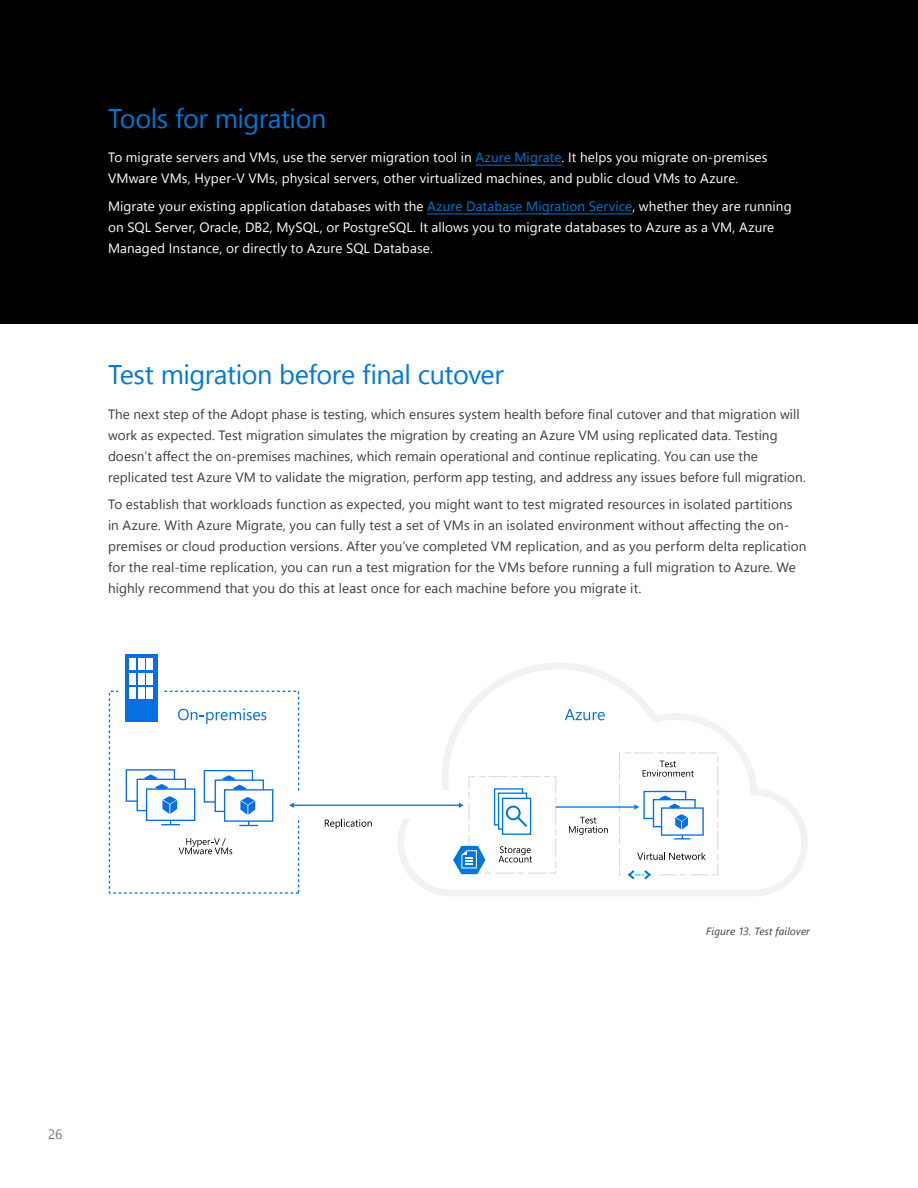
<style>
.page{position:relative;width:918px;height:1188px;background:#fff}
.page>*{position:absolute;margin:0;border:0;box-sizing:border-box;transform-origin:0 0}
.t1{font:27px "Segoe UI";letter-spacing:-.02em;color:#0078d4}
.t2{font:13.5px/21px "Segoe UI";letter-spacing:.005em;color:#3c3c41}
.t3{font:13.5px/21px "Segoe UI";letter-spacing:.01em;color:#fff}
.t4{font:13.5px "Segoe UI";color:#75757a}
.t5{font:italic 10.5px "Segoe UI";letter-spacing:.01em;color:#3c3c41}
.s1{color:#0078d4}
</style>
<div class="page">
<div style="left:0;top:0;width:918px;height:324px;background:#000"></div>
<hr style="left:476px;top:165px;width:86px;height:1px;background:#0078d4">
<hr style="left:427px;top:214px;width:205px;height:1px;background:#0078d4">
<svg style="left:178px;top:708px;width:88px;height:16px"></svg>
<svg style="left:179px;top:838px;width:53px;height:16px"></svg>
<svg style="left:325px;top:819px;width:47px;height:10px"></svg>
<div style="left:126px;top:769px;width:49px;height:33px;border:1px solid #066fe2"></div>
<div style="left:137px;top:779px;width:48px;height:27px;background:#fff"></div>
<div style="left:137px;top:779px;width:49px;height:32px;border:1px solid #066fe2"></div>
<div style="left:147px;top:789px;width:48px;height:27px;background:#fff"></div>
<div style="left:146px;top:788px;width:49px;height:33px;border:1px solid #066fe2"></div>
<svg style="left:141px;top:774px;width:39px;height:51px"></svg>
<div style="left:204px;top:770px;width:49px;height:33px;border:1px solid #066fe2"></div>
<div style="left:215px;top:780px;width:48px;height:27px;background:#fff"></div>
<div style="left:215px;top:779px;width:49px;height:33px;border:1px solid #066fe2"></div>
<div style="left:225px;top:790px;width:48px;height:27px;background:#fff"></div>
<div style="left:224px;top:789px;width:49px;height:33px;border:1px solid #066fe2"></div>
<svg style="left:219px;top:775px;width:39px;height:51px"></svg>
<svg style="left:394px;top:663px;width:414px;height:233px"></svg>
<div style="left:499px;top:793px;width:28px;height:36px;background:#fff"></div>
<div style="left:498px;top:793px;width:29px;height:37px;border:1px solid #0077db"></div>
<div style="left:503px;top:798px;width:28px;height:36px;background:#fff"></div>
<div style="left:502px;top:798px;width:29px;height:37px;border:1px solid #0077db"></div>
<svg style="left:498px;top:796px;width:29px;height:31px"></svg>
<div style="left:399px;top:790px;width:60px;height:29px;background:#fff"></div>
<svg style="left:289px;top:803px;width:5px;height:5px"></svg>
<hr style="left:293px;top:805px;width:166px;height:1px;background:#0077db">
<svg style="left:459px;top:803px;width:4px;height:5px"></svg>
<svg style="left:628px;top:870px;width:23px;height:9px"></svg>
<div style="left:125px;top:654px;width:32px;height:68px;background:#066fe2"></div>
<div style="left:129px;top:658px;width:6px;height:12px;background:#fff"></div>
<div style="left:138px;top:658px;width:6px;height:12px;background:#fff"></div>
<div style="left:147px;top:658px;width:6px;height:12px;background:#fff"></div>
<div style="left:129px;top:673px;width:6px;height:12px;background:#fff"></div>
<div style="left:138px;top:673px;width:6px;height:12px;background:#fff"></div>
<div style="left:147px;top:673px;width:6px;height:12px;background:#fff"></div>
<div style="left:129px;top:688px;width:6px;height:11px;background:#fff"></div>
<div style="left:138px;top:688px;width:6px;height:11px;background:#fff"></div>
<div style="left:147px;top:688px;width:6px;height:11px;background:#fff"></div>
<h1 class="t1" style="left:108px;top:98px;width:220px">Tools for migration</h1>
<p class="t3" style="left:108px;top:146px;width:661px">To migrate servers and VMs, use the server migration tool in <span class="s1">Azure Migrate</span>. It helps you migrate on-premises<br>VMware VMs, Hyper-V VMs, physical servers, other virtualized machines, and public cloud VMs to Azure.</p>
<p class="t3" style="left:108px;top:195px;width:685px">Migrate your existing application databases with the <span class="s1">Azure Database Migration Service</span>, whether they are running on SQL Server, Oracle, DB2, MySQL, or PostgreSQL. It allows you to migrate databases to Azure as a VM, Azure<br>Managed Instance, or directly to Azure SQL Database.</p>
<h1 class="t1" style="left:108px;top:354px;width:397px">Test migration before final cutover</h1>
<p class="t2" style="left:108px;top:403px;width:699px">The next step of the Adopt phase is testing, which ensures system health before final cutover and that migration will work as expected. Test migration simulates the migration by creating an Azure VM using replicated data. Testing doesn’t affect the on-premises machines, which remain operational and continue replicating. You can use the replicated test Azure VM to validate the migration, perform app testing, and address any issues before full migration.</p>
<p class="t2" style="left:108px;top:494px;width:700px">To establish that workloads function as expected, you might want to test migrated resources in isolated partitions in Azure. With Azure Migrate, you can fully test a set of VMs in an isolated environment without affecting the on&shy;premises or cloud production versions. After you’ve completed VM replication, and as you perform delta replication for the real-time replication, you can run a test migration for the VMs before running a full migration to Azure. We highly recommend that you do this at least once for each machine before you migrate it.</p>
<p class="t4" style="left:48px;top:1124px;width:16px">26</p>
<p class="t5" style="left:706px;top:924px;width:105px">Figure 13. Test failover</p>
</div>
